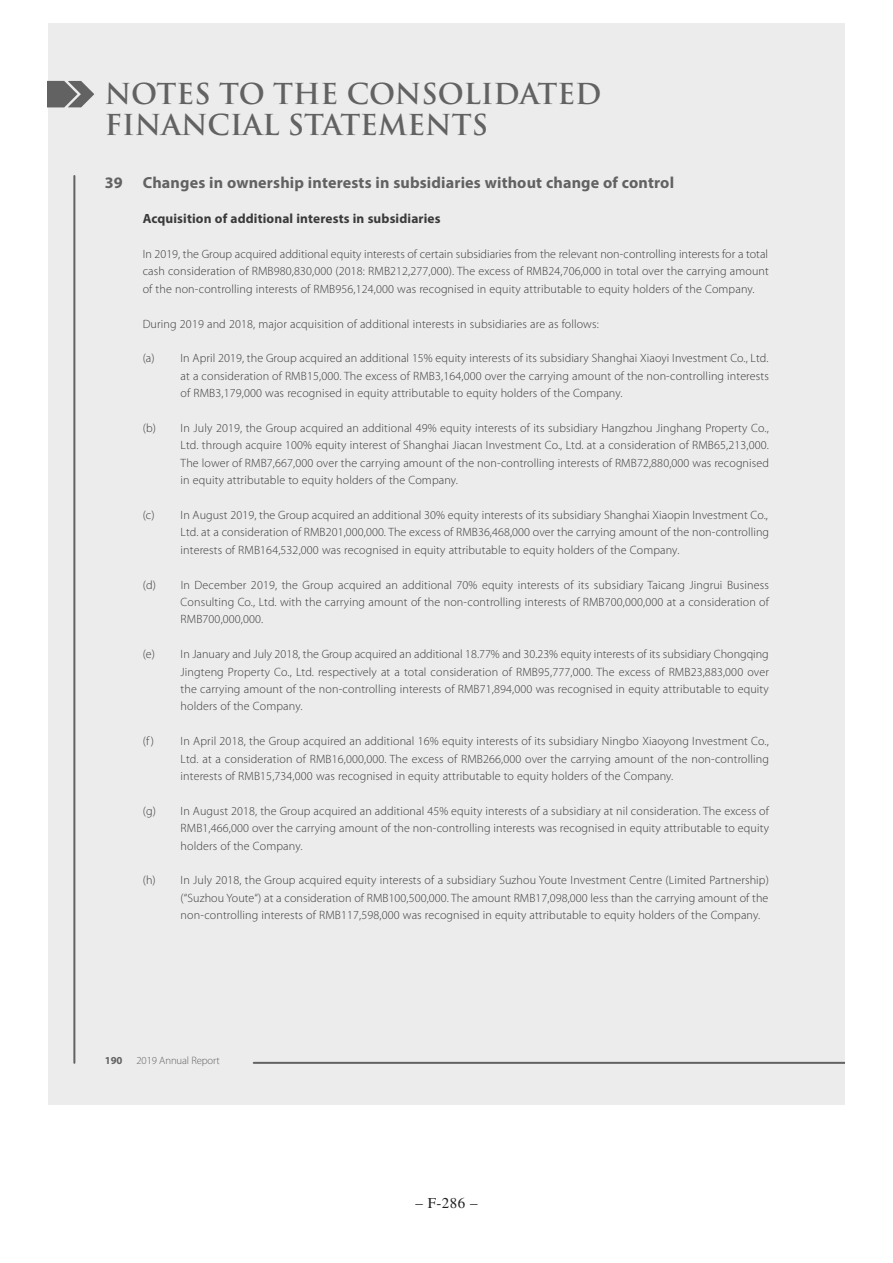
<style>
.page{position:relative;width:893px;height:1263px;background:#fff}
.page>*{position:absolute;margin:0;border:0;box-sizing:border-box;transform-origin:0 0}
.t1{font:700 28.05px/30.8px "Trajan Pro";color:#626262}
.t2{font:700 16.05px "Myriad Pro";letter-spacing:.01em;color:#626262}
.t3{font:15px "Times LT Std";color:#231f20}
.t4{font:700 13.35px "Myriad Pro";letter-spacing:.01em;color:#3b3a3b}
.t5{font:300 12px/17.4px "Myriad Pro";letter-spacing:.01em;color:#3b3a3b;text-align:justify}
.t6{font:300 10.65px "Myriad Pro";letter-spacing:-.01em;color:#626262}
.t7{font:700 10.65px "Myriad Pro";color:#626262}
</style>
<div class="page">
<div style="left:48px;top:23px;width:797px;height:1081px;background:#ececec"></div>
<hr style="left:254px;top:1062px;width:591px;height:2px;background:#626262">
<hr style="left:73px;top:176px;width:2px;height:887px;background:#626262">
<svg style="left:48px;top:81px;width:46px;height:26px"></svg>
<h1 class="t1" style="left:105px;top:79px;width:498px">NOTES TO THE CONSOLIDATED<br>FINANCIAL STATEMENTS</h1>
<h2 class="t2" style="left:105px;top:173px;width:571px">39 Changes in ownership interests in subsidiaries without change of control</h2>
<p class="t4" style="left:143px;top:210px;width:299px">Acquisition of additional interests in subsidiaries</p>
<p class="t5" style="left:143px;top:246px;width:628px">In 2019, the Group acquired additional equity interests of certain subsidiaries from the relevant non-controlling interests for a total cash consideration of RMB980,830,000 (2018: RMB212,277,000). The excess of RMB24,706,000 in total over the carrying amount of the non-controlling interests of RMB956,124,000 was recognised in equity attributable to equity holders of the Company.</p>
<p class="t5" style="left:143px;top:315px;width:458px">During 2019 and 2018, major acquisition of additional interests in subsidiaries are as follows:</p>
<p class="t5" style="left:181px;top:350px;width:590px;text-indent:-38px">(a) In April 2019, the Group acquired an additional 15% equity interests of its subsidiary Shanghai Xiaoyi Investment Co., Ltd. at a consideration of RMB15,000. The excess of RMB3,164,000 over the carrying amount of the non-controlling interests of RMB3,179,000 was recognised in equity attributable to equity holders of the Company.</p>
<p class="t5" style="left:181px;top:419px;width:590px;text-indent:-38px">(b) In July 2019, the Group acquired an additional 49% equity interests of its subsidiary Hangzhou Jinghang Property Co., Ltd. through acquire 100% equity interest of Shanghai Jiacan Investment Co., Ltd. at a consideration of RMB65,213,000.<br>The lower of RMB7,667,000 over the carrying amount of the non-controlling interests of RMB72,880,000 was recognised in equity attributable to equity holders of the Company.</p>
<p class="t5" style="left:181px;top:506px;width:590px;text-indent:-38px">(c) In August 2019, the Group acquired an additional 30% equity interests of its subsidiary Shanghai Xiaopin Investment Co., Ltd. at a consideration of RMB201,000,000. The excess of RMB36,468,000 over the carrying amount of the non-controlling interests of RMB164,532,000 was recognised in equity attributable to equity holders of the Company.</p>
<p class="t5" style="left:181px;top:576px;width:590px;text-indent:-38px">(d) In December 2019, the Group acquired an additional 70% equity interests of its subsidiary Taicang Jingrui Business Consulting Co., Ltd. with the carrying amount of the non-controlling interests of RMB700,000,000 at a consideration of RMB700,000,000.</p>
<p class="t5" style="left:181px;top:646px;width:590px;text-indent:-38px">(e) In January and July 2018, the Group acquired an additional 18.77% and 30.23% equity interests of its subsidiary Chongqing Jingteng Property Co., Ltd. respectively at a total consideration of RMB95,777,000. The excess of RMB23,883,000 over the carrying amount of the non-controlling interests of RMB71,894,000 was recognised in equity attributable to equity holders of the Company.</p>
<p class="t5" style="left:181px;top:733px;width:590px;text-indent:-38px">(f ) In April 2018, the Group acquired an additional 16% equity interests of its subsidiary Ningbo Xiaoyong Investment Co., Ltd. at a consideration of RMB16,000,000. The excess of RMB266,000 over the carrying amount of the non-controlling interests of RMB15,734,000 was recognised in equity attributable to equity holders of the Company.</p>
<p class="t5" style="left:181px;top:802px;width:590px;text-indent:-38px">(g) In August 2018, the Group acquired an additional 45% equity interests of a subsidiary at nil consideration. The excess of RMB1,466,000 over the carrying amount of the non-controlling interests was recognised in equity attributable to equity holders of the Company.</p>
<p class="t5" style="left:181px;top:872px;width:590px;text-indent:-38px">(h) In July 2018, the Group acquired equity interests of a subsidiary Suzhou Youte Investment Centre (Limited Partnership) (“Suzhou Youte“) at a consideration of RMB100,500,000. The amount RMB17,098,000 less than the carrying amount of the non-controlling interests of RMB117,598,000 was recognised in equity attributable to equity holders of the Company.</p>
<p class="t7" style="left:105px;top:1054px;width:19px">190</p>
<p class="t6" style="left:136px;top:1055px;width:85px">2019 Annual Report</p>
<p class="t3" style="left:415px;top:1194px;width:64px">– F-286 –</p>
</div>
